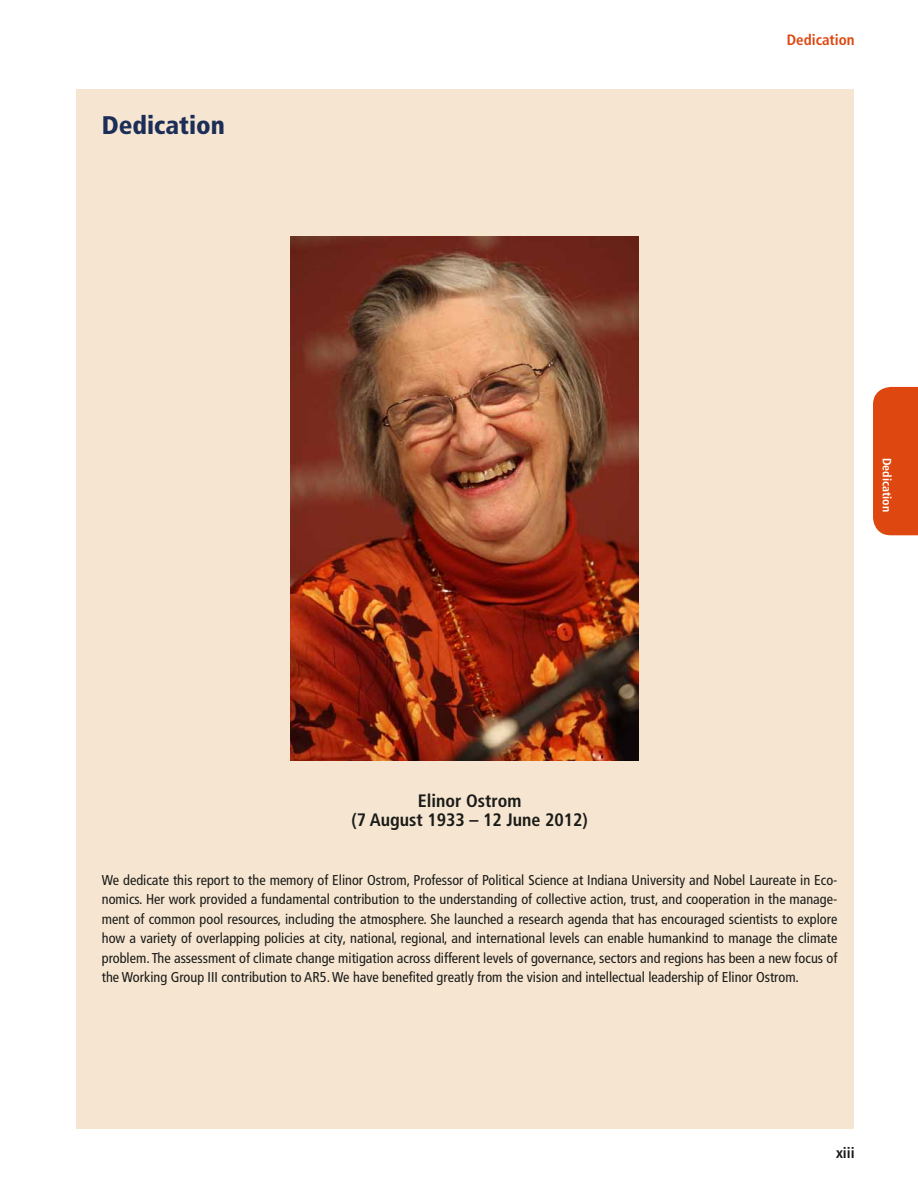
<style>
.page{position:relative;width:918px;height:1188px;background:#fff}
.page>*{position:absolute;margin:0;border:0;box-sizing:border-box;transform-origin:0 0}
.t1{font:900 condensed 25.5px "Frutiger LT Pro";color:#1c2d57}
.t2{font:700 condensed 18px/19.5px "Frutiger LT Pro";color:#1a1a18;text-align:center}
.t3{font:700 condensed 15px "Frutiger LT Pro";color:#de470f}
.t4{font:700 condensed 15px "Frutiger LT Pro";color:#1a1a18}
.t5{font:condensed 14.25px/19.5px "Frutiger LT Pro";color:#1a1a18;text-align:justify}
.t6{font:700 condensed 12px "Frutiger LT Pro";color:#fff}
</style>
<div class="page">
<div style="left:873px;top:387px;width:45px;height:148px;background:#de470f"></div>
<div style="left:77px;top:89px;width:777px;height:1039px;background:#f6e6d1"></div>
<img style="left:290px;top:237px;width:349px;height:523px">
<h1 class="t1" style="left:102px;top:110px;width:125px">Dedication</h1>
<p class="t3" style="left:787px;top:31px;width:69px">Dedication</p>
<p class="t6" style="left:894px;top:458px;width:56px;rotate:90deg">Dedication</p>
<p class="t2" style="left:351px;top:791px;width:238px">Elinor Ostrom<br>(7 August 1933 – 12 June 2012)</p>
<p class="t5" style="left:102px;top:870px;width:737px">We dedicate this report to the memory of Elinor Ostrom, Professor of Political Science at Indiana University and Nobel Laureate in Eco&shy;nomics. Her work provided a fundamental contribution to the understanding of collective action, trust, and cooperation in the manage&shy;ment of common pool resources, including the atmosphere. She launched a research agenda that has encouraged scientists to explore how a variety of overlapping policies at city, national, regional, and international levels can enable humankind to manage the climate problem. The assessment of climate change mitigation across different levels of governance, sectors and regions has been a new focus of the Working Group III contribution to AR5. We have benefited greatly from the vision and intellectual leadership of Elinor Ostrom.</p>
<p class="t4" style="left:836px;top:1144px;width:20px">xiii</p>
</div>
